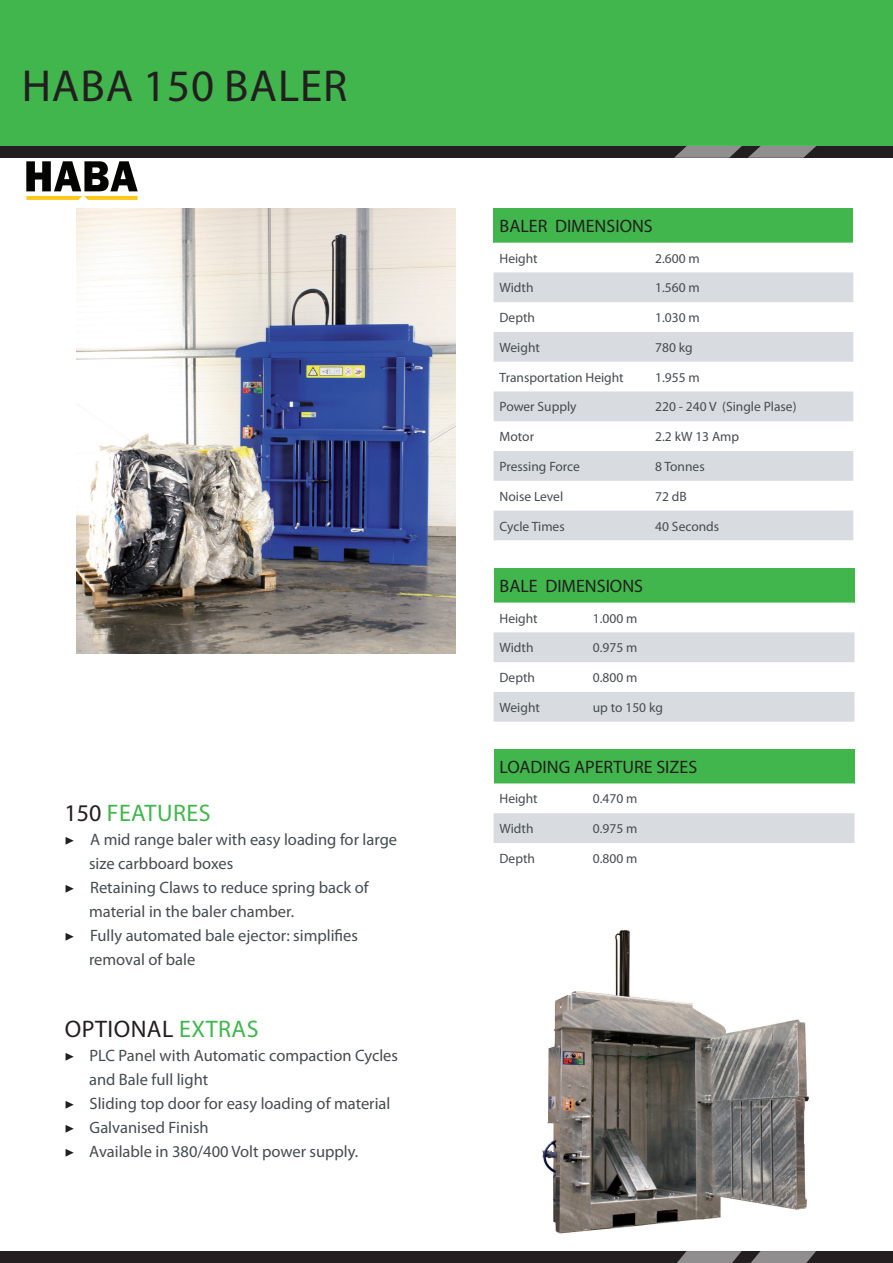
<style>
.page{position:relative;width:893px;height:1263px;background:#fff}
.page>*{position:absolute;margin:0;border:0;box-sizing:border-box;transform-origin:0 0}
.t1{font:45px "Myriad Pro";letter-spacing:.02em;color:#231f20}
.t2{font:24px "Myriad Pro";letter-spacing:.02em;color:#231f20}
.t3{font:24px "Myriad Pro";letter-spacing:.02em;color:#41b64c}
.t4{font:18px "Myriad Pro";color:#231f20}
.t5{font:16.5px "Myriad Pro";color:#454c50}
.t6{font:13.5px "Myriad Pro";color:#454c50}
.s1{color:#231f20}
.s2{font-family:"Minion Pro";color:#231f20}
.s3{color:#41b64c}
</style>
<div class="page">
<div style="left:0;top:0;width:893px;height:156px;background:#41b64c"></div>
<div style="left:0;top:146px;width:893px;height:12px;background:#231f20"></div>
<img style="left:77px;top:209px;width:378px;height:444px">
<div style="left:0;top:1251px;width:893px;height:12px;background:#231f20"></div>
<svg style="left:674px;top:146px;width:68px;height:12px"></svg>
<svg style="left:748px;top:146px;width:68px;height:12px"></svg>
<svg style="left:677px;top:1251px;width:139px;height:12px"></svg>
<img style="left:541px;top:930px;width:268px;height:304px">
<div style="left:494px;top:749px;width:360px;height:34px;background:#41b64c"></div>
<svg style="left:494px;top:783px;width:360px;height:60px"></svg>
<div style="left:494px;top:209px;width:359px;height:34px;background:#41b64c"></div>
<svg style="left:494px;top:421px;width:359px;height:1px"></svg>
<svg style="left:494px;top:272px;width:359px;height:149px;fill:#d8dce0"></svg>
<svg style="left:494px;top:451px;width:359px;height:89px"></svg>
<div style="left:494px;top:568px;width:360px;height:35px;background:#41b64c"></div>
<svg style="left:494px;top:632px;width:360px;height:90px"></svg>
<img style="left:26px;top:162px;width:112px;height:38px">
<h1 class="t1" style="left:22px;top:58px;width:327px">HABA 150 BALER</h1>
<h2 class="t3" style="left:65px;top:798px;width:147px"><span class="s1">150</span> FEATURES</h2>
<p class="t5" style="left:65px;top:829px;width:334px"><span class="s2">▶</span> A mid range baler with easy loading for large</p>
<p class="t5" style="left:89px;top:853px;width:146px">size carbboard boxes</p>
<p class="t5" style="left:65px;top:877px;width:306px"><span class="s2">▶</span> Retaining Claws to reduce spring back of</p>
<p class="t5" style="left:89px;top:901px;width:207px">material in the baler chamber.</p>
<p class="t5" style="left:65px;top:925px;width:295px"><span class="s2">▶</span> Fully automated bale ejector: simplifies</p>
<p class="t5" style="left:89px;top:949px;width:108px">removal of bale</p>
<h2 class="t2" style="left:65px;top:1014px;width:195px">OPTIONAL <span class="s3">EXTRAS</span></h2>
<p class="t5" style="left:65px;top:1045px;width:335px"><span class="s2">▶</span> PLC Panel with Automatic compaction Cycles</p>
<p class="t5" style="left:89px;top:1069px;width:121px">and Bale full light</p>
<p class="t5" style="left:65px;top:1093px;width:327px"><span class="s2">▶</span> Sliding top door for easy loading of material</p>
<p class="t5" style="left:65px;top:1117px;width:146px"><span class="s2">▶</span> Galvanised Finish</p>
<p class="t5" style="left:65px;top:1141px;width:295px"><span class="s2">▶</span> Available in 380/400 Volt power supply.</p>
<p class="t4" style="left:500px;top:215px;width:155px">BALER DIMENSIONS</p>
<p class="t6" style="left:500px;top:250px;width:40px">Height</p>
<p class="t6" style="left:655px;top:250px;width:46px">2.600 m</p>
<p class="t6" style="left:500px;top:279px;width:35px">Width</p>
<p class="t6" style="left:655px;top:279px;width:46px">1.560 m</p>
<p class="t6" style="left:500px;top:309px;width:37px">Depth</p>
<p class="t6" style="left:655px;top:309px;width:46px">1.030 m</p>
<p class="t6" style="left:500px;top:339px;width:42px">Weight</p>
<p class="t6" style="left:655px;top:339px;width:39px">780 kg</p>
<p class="t6" style="left:500px;top:369px;width:126px">Transportation Height</p>
<p class="t6" style="left:655px;top:369px;width:46px">1.955 m</p>
<p class="t6" style="left:500px;top:399px;width:79px">Power Supply</p>
<p class="t6" style="left:655px;top:399px;width:143px">220 - 240 V (Single Plase)</p>
<p class="t6" style="left:500px;top:428px;width:36px">Motor</p>
<p class="t6" style="left:655px;top:428px;width:85px">2.2 kW 13 Amp</p>
<p class="t6" style="left:500px;top:458px;width:82px">Pressing Force</p>
<p class="t6" style="left:655px;top:458px;width:51px">8 Tonnes</p>
<p class="t6" style="left:500px;top:488px;width:65px">Noise Level</p>
<p class="t6" style="left:655px;top:488px;width:33px">72 dB</p>
<p class="t6" style="left:500px;top:518px;width:67px">Cycle Times</p>
<p class="t6" style="left:655px;top:518px;width:66px">40 Seconds</p>
<p class="t4" style="left:500px;top:575px;width:145px">BALE DIMENSIONS</p>
<p class="t6" style="left:500px;top:610px;width:40px">Height</p>
<p class="t6" style="left:593px;top:610px;width:46px">1.000 m</p>
<p class="t6" style="left:500px;top:639px;width:35px">Width</p>
<p class="t6" style="left:593px;top:639px;width:46px">0.975 m</p>
<p class="t6" style="left:500px;top:669px;width:37px">Depth</p>
<p class="t6" style="left:593px;top:669px;width:46px">0.800 m</p>
<p class="t6" style="left:500px;top:699px;width:42px">Weight</p>
<p class="t6" style="left:593px;top:699px;width:72px">up to 150 kg</p>
<p class="t4" style="left:500px;top:756px;width:199px">LOADING APERTURE SIZES</p>
<p class="t6" style="left:500px;top:790px;width:40px">Height</p>
<p class="t6" style="left:593px;top:790px;width:46px">0.470 m</p>
<p class="t6" style="left:500px;top:820px;width:35px">Width</p>
<p class="t6" style="left:593px;top:820px;width:46px">0.975 m</p>
<p class="t6" style="left:500px;top:850px;width:37px">Depth</p>
<p class="t6" style="left:593px;top:850px;width:46px">0.800 m</p>
</div>
